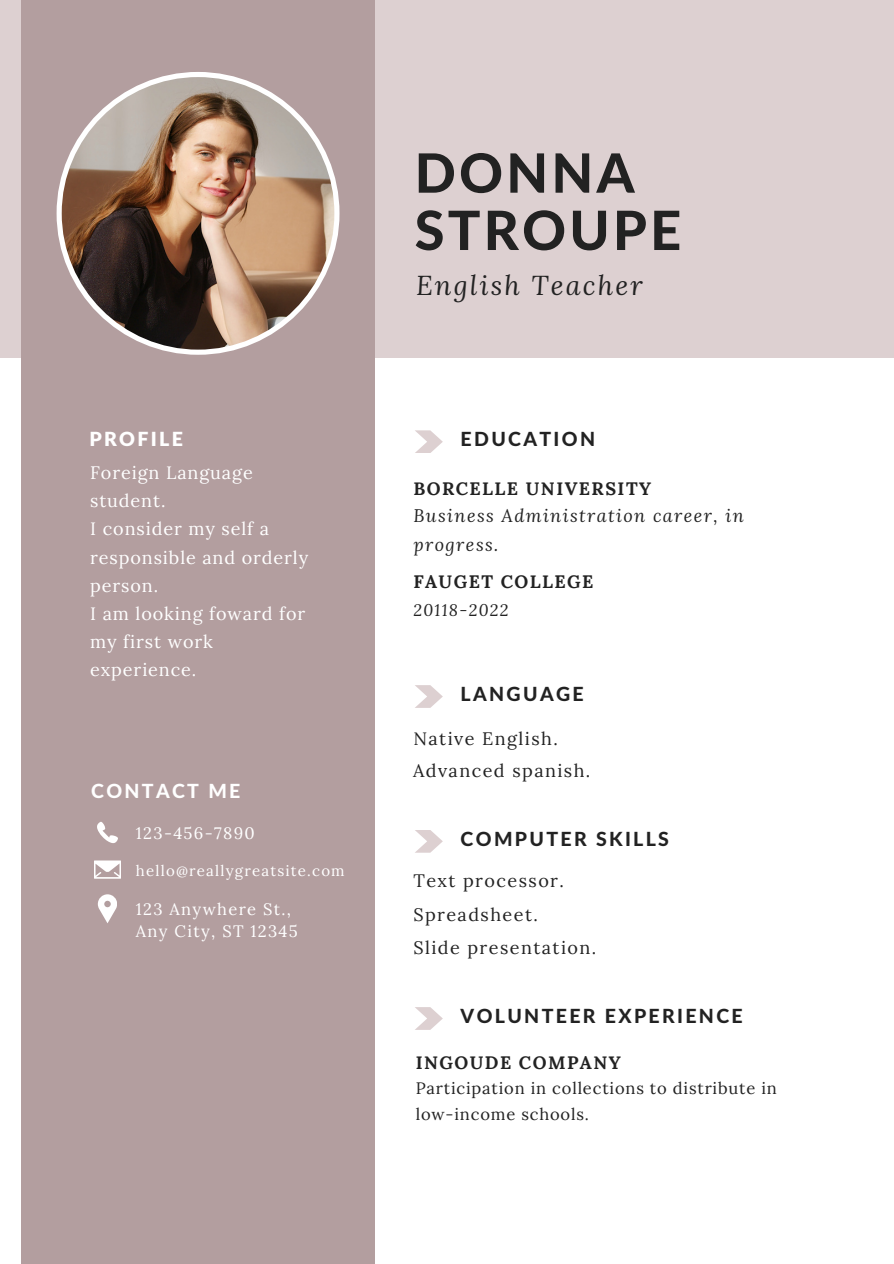
<style>
.page{position:relative;width:894px;height:1264px;background:#fff}
.page>*{position:absolute;margin:0;border:0;box-sizing:border-box;transform-origin:0 0}
.t1{font:800 54.15px/57.3px "Lato Latin";letter-spacing:.06em;color:#222}
.t2{font:italic 27px "Lora";letter-spacing:.08em;color:#222}
.t3{font:800 19.5px "Lato Latin";letter-spacing:.12em;color:#222}
.t4{font:800 19.5px "Lato Latin";letter-spacing:.12em;color:#fff}
.t5{font:900 19.5px "Lato Latin";letter-spacing:.12em;color:#fff}
.t6{font:18px/28.2px "Lora";letter-spacing:.05em;color:#fff}
.t7{font:18px "Lora";letter-spacing:.08em;color:#222}
.t8{font:700 18px "Lora";letter-spacing:.08em;color:#222}
.t9{font:italic 18px/29.2px "Lora";letter-spacing:.08em;color:#222}
.t10{font:16.5px/25.8px "Lora";letter-spacing:.05em;color:#222}
.t11{font:16.5px/22.5px "Lora";letter-spacing:.08em;color:#fff}
.t12{font:italic 16.5px "Lora";letter-spacing:.08em;color:#222}
.t13{font:15px "Lora";letter-spacing:.08em;color:#fff}
</style>
<div class="page">
<div style="left:0;top:0;width:893px;height:357px;background:#ddd0d1"></div>
<div style="left:21px;top:0;width:354px;height:1263px;background:#b39e9f"></div>
<svg style="left:97px;top:822px;width:21px;height:21px"></svg>
<svg style="left:94px;top:860px;width:27px;height:18px"></svg>
<svg style="left:98px;top:894px;width:19px;height:29px"></svg>
<svg style="left:415px;top:430px;width:27px;height:23px"></svg>
<svg style="left:415px;top:685px;width:27px;height:23px"></svg>
<svg style="left:415px;top:830px;width:27px;height:22px"></svg>
<svg style="left:415px;top:1007px;width:27px;height:22px"></svg>
<img style="left:57px;top:72px;width:282px;height:283px">
<p class="t5" style="left:89px;top:430px;width:95px">PROFILE</p>
<p class="t6" style="left:90px;top:458px;width:164px">Foreign Language student.</p>
<p class="t6" style="left:90px;top:514px;width:219px">I consider my self a responsible and orderly person.</p>
<p class="t6" style="left:90px;top:599px;width:216px">I am looking foward for my first work experience.</p>
<p class="t4" style="left:91px;top:782px;width:151px">CONTACT ME</p>
<p class="t11" style="left:136px;top:821px;width:120px">123-456-7890</p>
<p class="t13" style="left:136px;top:860px;width:210px">hello@reallygreatsite.com</p>
<p class="t11" style="left:136px;top:897px;width:163px">123 Anywhere St.,<br>Any City, ST 12345</p>
<p class="t1" style="left:414px;top:147px;width:268px">DONNA<br>STROUPE</p>
<p class="t2" style="left:416px;top:267px;width:228px">English Teacher</p>
<p class="t3" style="left:460px;top:430px;width:136px">EDUCATION</p>
<p class="t8" style="left:413px;top:477px;width:239px">BORCELLE UNIVERSITY</p>
<p class="t9" style="left:413px;top:500px;width:332px">Business Administration career, in progress.</p>
<p class="t8" style="left:413px;top:570px;width:181px">FAUGET COLLEGE</p>
<p class="t12" style="left:413px;top:598px;width:97px">20118-2022</p>
<p class="t3" style="left:460px;top:685px;width:124px">LANGUAGE</p>
<p class="t7" style="left:413px;top:727px;width:146px">Native English.</p>
<p class="t7" style="left:413px;top:759px;width:179px">Advanced spanish.</p>
<p class="t3" style="left:460px;top:830px;width:210px">COMPUTER SKILLS</p>
<p class="t7" style="left:413px;top:868px;width:152px">Text processor.</p>
<p class="t7" style="left:413px;top:902px;width:126px">Spreadsheet.</p>
<p class="t7" style="left:413px;top:936px;width:184px">Slide presentation.</p>
<p class="t3" style="left:460px;top:1007px;width:283px">VOLUNTEER EXPERIENCE</p>
<p class="t8" style="left:415px;top:1050px;width:206px">INGOUDE COMPANY</p>
<p class="t10" style="left:415px;top:1075px;width:362px">Participation in collections to distribute in low-income schools.</p>
</div>
